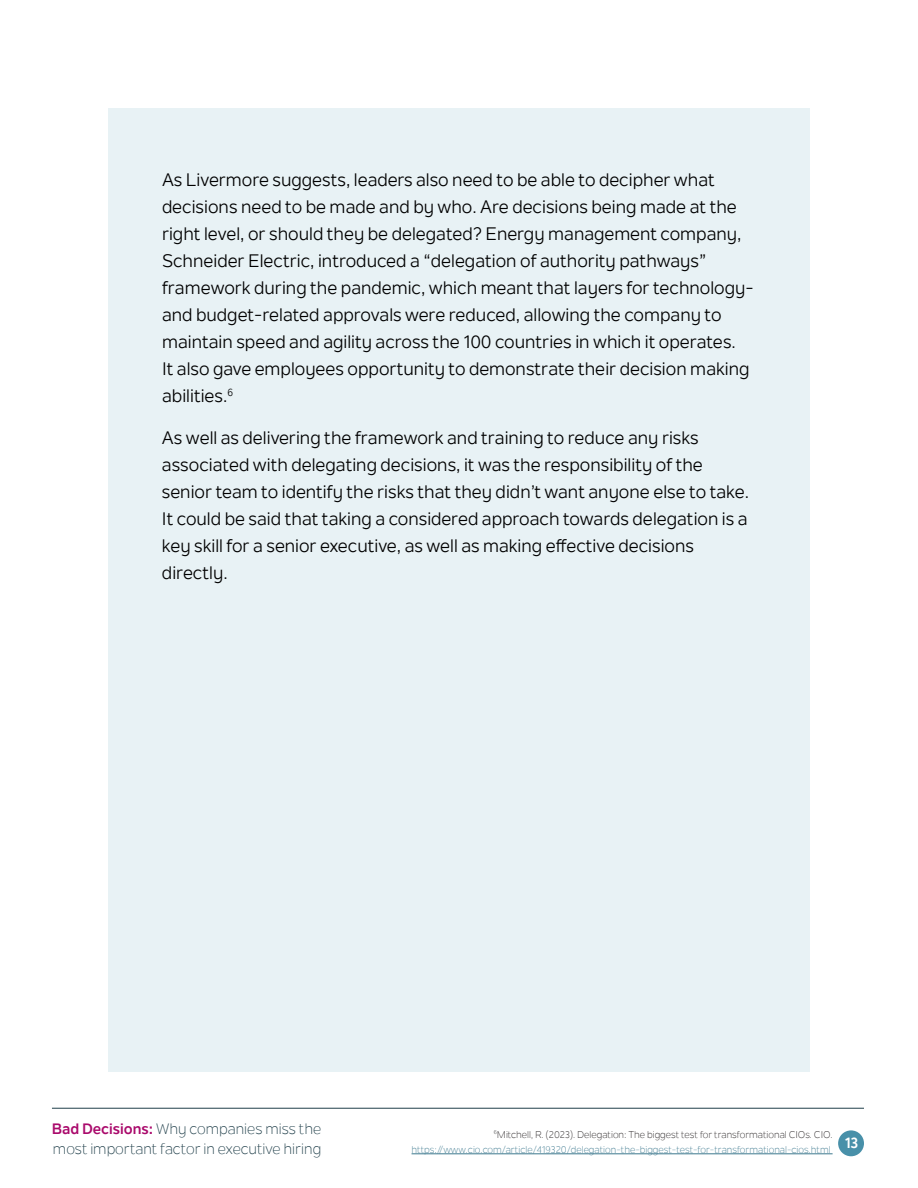
<style>
.page{position:relative;width:918px;height:1188px;background:#fff}
.page>*{position:absolute;margin:0;border:0;box-sizing:border-box;transform-origin:0 0}
.t1{font:18px/27px "Nolan Next";color:#000}
.t2{font:15px/19.5px "Nolan Next";color:#1f3e49}
.t3{font:700 15px "Nolan Next";color:#fff}
.t4{font:9.75px/15px "Nolan Next";color:#3c788e;text-align:right}
.s1{font-weight:700;color:#aa0a6c}
.s2{color:#231f20}
</style>
<div class="page">
<hr style="left:52px;top:1108px;width:812px;height:1px;background:#1f3e49">
<div style="left:108px;top:108px;width:702px;height:963px;background:#e8f2f5"></div>
<div style="left:838px;top:1130px;width:26px;height:26px;background:#4890a9;border-radius:50%"></div>
<hr style="left:412px;top:1154px;width:421px;height:1px;background:#3c788e">
<p class="t1" style="left:162px;top:166px;width:593px">As Livermore suggests, leaders also need to be able to decipher what decisions need to be made and by who. Are decisions being made at the right level, or should they be delegated? Energy management company, Schneider Electric, introduced a “delegation of authority pathways” framework during the pandemic, which meant that layers for technology&shy;and budget-related approvals were reduced, allowing the company to maintain speed and agility across the 100 countries in which it operates.<br>It also gave employees opportunity to demonstrate their decision making abilities.<sup>6</sup></p>
<p class="t1" style="left:162px;top:424px;width:589px">As well as delivering the framework and training to reduce any risks associated with delegating decisions, it was the responsibility of the senior team to identify the risks that they didn’t want anyone else to take.<br>It could be said that taking a considered approach towards delegation is a key skill for a senior executive, as well as making effective decisions directly.</p>
<p class="t2" style="left:52px;top:1119px;width:271px"><span class="s1">Bad Decisions:</span> Why companies miss the most important factor in executive hiring</p>
<p class="t4" style="left:412px;top:1127px;width:423px"><sup>6</sup><span class="s2">Mitchell, R. (2023). Delegation: The biggest test for transformational CIOs. CIO. </span>https://www.cio.com/article/419320/delegation-the-biggest-test-for-transformational-cios.html</p>
<p class="t3" style="left:845px;top:1134px;width:15px">13</p>
</div>
